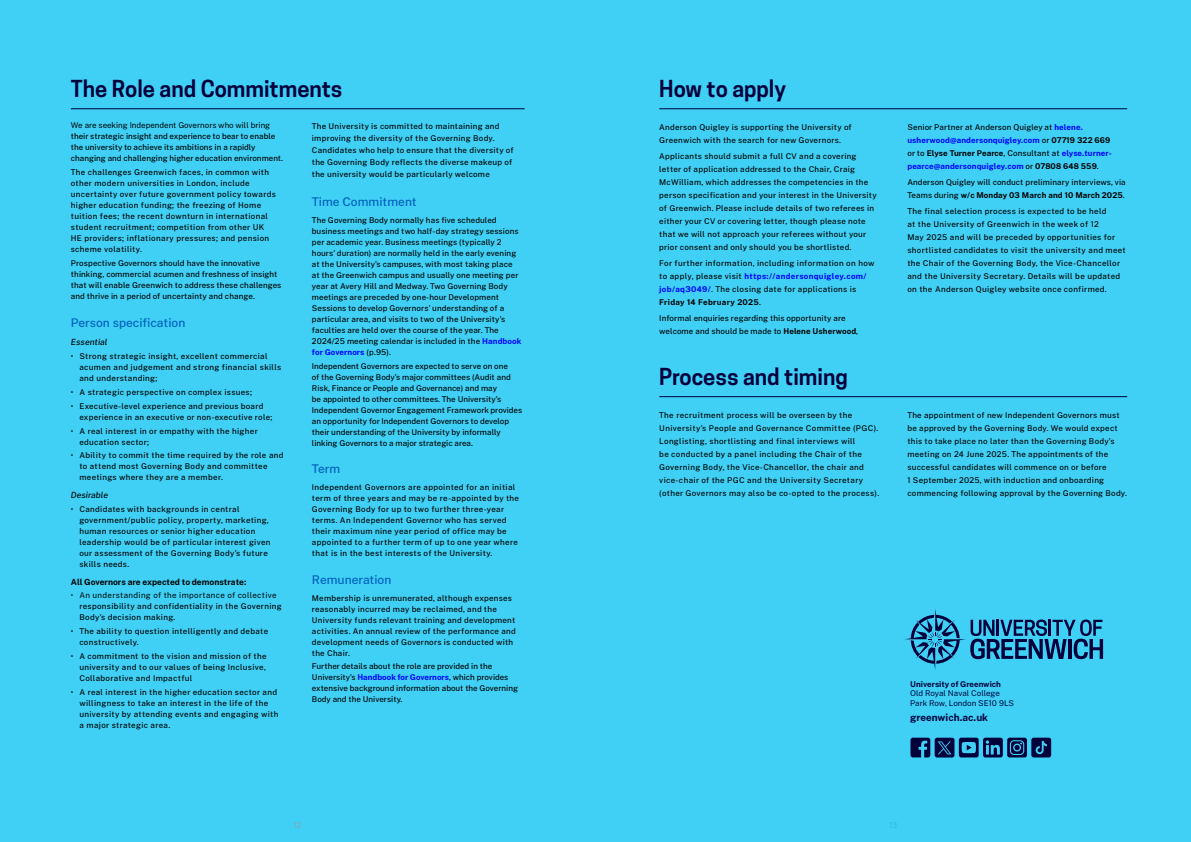
<style>
.page{position:relative;width:1191px;height:842px;background:#40d0f5}
.page>*{position:absolute;margin:0;border:0;box-sizing:border-box;transform-origin:0 0}
.t1{font:600 22px "Cooper Hewitt";color:#00003b}
.t2{font:500 12px "Public Sans";color:#005ebc}
.t3{font:700 10px "Public Sans";color:#00003b}
.t4{font:700 8.5px "Public Sans";color:#000}
.t5{font:italic 500 8.5px "Public Sans";color:#000}
.t6{font:500 8px/11px "Public Sans";letter-spacing:.03em;color:#000}
.t7{font:500 8px/11px "Public Sans";letter-spacing:.01em;color:#000}
.t8{font:500 8px/11px "Public Sans";color:#000}
.t9{font:700 8px/13px "Public Sans";letter-spacing:.01em;color:#00f}
.t10{font:8px "Public Sans";letter-spacing:.005em;color:#000}
.t11{font:8px "Public Sans";letter-spacing:.04em;color:#000}
.t12{font:8px/9.6px "Public Sans";color:#00003b}
.t13{font:700 8px "Public Sans";color:#00003b}
.t14{font:300 8px "Public Sans";color:#9d989e}
.s1{font-weight:400}
.s2{font-weight:700;color:#00f}
.s3{font-weight:700}
.s4{font-weight:500;color:#000}
.s5{color:#000}
</style>
<div class="page">
<svg style="left:910px;top:738px;width:141px;height:19px"></svg>
<svg style="left:905px;top:609px;width:198px;height:61px"></svg>
<hr style="left:659px;top:109px;width:468px;height:1px;background:#00003b">
<hr style="left:659px;top:396px;width:468px;height:1px;background:#00003b">
<hr style="left:71px;top:109px;width:453px;height:1px;background:#00003b">
<h1 class="t1" style="left:71px;top:76px;width:273px">The Role and Commitments</h1>
<p class="t10" style="left:71px;top:120px;width:201px">We are seeking Independent Governors who will bring</p>
<p class="t8" style="left:71px;top:131px;width:214px">their strategic insight and experience to bear to enable the university to achieve its ambitions in a rapidly changing and challenging higher education environment.</p>
<p class="t6" style="left:71px;top:166px;width:206px">The challenges Greenwich faces, in common with other modern universities in London, include uncertainty over future government policy towards higher education funding; the freezing of Home tuition fees; the recent downturn in international student recruitment; competition from other UK HE providers; inflationary pressures; and pension scheme volatility.</p>
<p class="t7" style="left:71px;top:257px;width:212px">Prospective Governors should have the innovative thinking, commercial acumen and freshness of insight that will enable Greenwich to address these challenges and thrive in a period of uncertainty and change.</p>
<h2 class="t2" style="left:71px;top:315px;width:116px">Person specification</h2>
<p class="t5" style="left:71px;top:336px;width:38px">Essential</p>
<p class="t6" style="left:79px;top:350px;width:203px;text-indent:-9px">• Strong strategic insight, excellent commercial acumen and judgement and strong financial skills and understanding;</p>
<p class="t6" style="left:71px;top:386px;width:183px">• A strategic perspective on complex issues;</p>
<p class="t6" style="left:79px;top:400px;width:195px;text-indent:-9px">• Executive-level experience and previous board experience in an executive or non-executive role;</p>
<p class="t6" style="left:79px;top:425px;width:180px;text-indent:-9px">• A real interest in or empathy with the higher education sector;</p>
<p class="t6" style="left:79px;top:450px;width:206px;text-indent:-9px">• Ability to commit the time required by the role and to attend most Governing Body and committee meetings where they are a member.</p>
<p class="t5" style="left:71px;top:489px;width:39px">Desirable</p>
<p class="t6" style="left:79px;top:503px;width:193px;text-indent:-9px">• Candidates with backgrounds in central government/public policy, property, marketing, human resources or senior higher education leadership would be of particular interest given our assessment of the Governing Body’s future skills needs.</p>
<p class="t4" style="left:71px;top:576px;width:177px">All Governors are expected to demonstrate:</p>
<p class="t11" style="left:71px;top:590px;width:207px">• An understanding of the importance of collective</p>
<p class="t6" style="left:79px;top:601px;width:204px">responsibility and confidentiality in the Governing<br>Body’s decision making.</p>
<p class="t6" style="left:79px;top:626px;width:190px;text-indent:-9px">• The ability to question intelligently and debate constructively.</p>
<p class="t6" style="left:79px;top:650px;width:189px;text-align:justify;text-indent:-9px">• A commitment to the vision and mission of the university and to our values of being Inclusive, Collaborative and Impactful</p>
<p class="t6" style="left:79px;top:686px;width:200px;text-indent:-9px">• A real interest in the higher education sector and willingness to take an interest in the life of the university by attending events and engaging with a major strategic area.</p>
<p class="t6" style="left:312px;top:120px;width:203px;line-height:12px">The University is committed to maintaining and improving the diversity of the Governing Body.<br>Candidates who help to ensure that the diversity of the Governing Body reflects the diverse makeup of the university would be particularly welcom<span class="s1">e</span></p>
<h2 class="t2" style="left:312px;top:194px;width:106px">Time Commitment</h2>
<p class="t7" style="left:312px;top:214px;width:211px">The Governing Body normally has five scheduled business meetings and two half-day strategy sessions per academic year. Business meetings (typically 2 hours’ duration) are normally held in the early evening at the University’s campuses, with most taking place at the Greenwich campus and usually one meeting per year at Avery Hill and Medway. Two Governing Body meetings are preceded by one-hour Development Sessions to develop Governors’ understanding of a particular area, and visits to two of the University’s faculties are held over the course of the year. The 2024/25 meeting calendar is included in the <span class="s2">Handbook for Governors</span> (p.95).</p>
<p class="t8" style="left:312px;top:360px;width:212px">Independent Governors are expected to serve on one<br>of the Governing Body’s major committees (Audit and Risk, Finance or People and Governance) and may<br>be appointed to other committees. The University’s Independent Governor Engagement Framework provides an opportunity for Independent Governors to develop their understanding of the University by informally linking Governors to a major strategic area.</p>
<h2 class="t2" style="left:312px;top:461px;width:30px">Term</h2>
<p class="t6" style="left:312px;top:481px;width:209px">Independent Governors are appointed for an initial term of three years and may be re-appointed by the Governing Body for up to two further three-year terms. An Independent Governor who has served their maximum nine year period of office may be appointed to a further term of up to one year where that is in the best interests of the University.</p>
<h2 class="t2" style="left:312px;top:572px;width:81px">Remuneration</h2>
<p class="t6" style="left:312px;top:592px;width:205px">Membership is unremunerated, although expenses reasonably incurred may be reclaimed, and the University funds relevant training and development activities. An annual review of the performance and development needs of Governors is conducted with the Chair.</p>
<p class="t8" style="left:312px;top:661px;width:208px">Further details about the role are provided in the University’s <span class="s2">Handbook for Governors</span>, which provides extensive background information about the Governing Body and the University.</p>
<p class="t14" style="left:294px;top:820px;width:9px">12</p>
<h1 class="t1" style="left:659px;top:76px;width:128px">How to apply</h1>
<p class="t6" style="left:659px;top:121px;width:194px;line-height:13px">Anderson Quigley is supporting the University of<br>Greenwich with the search for new Governors.</p>
<p class="t6" style="left:659px;top:149px;width:219px;line-height:13px">Applicants should submit a full CV and a covering letter of application addressed to the Chair, Craig McWilliam, which addresses the competencies in the person specification and your interest in the University of Greenwich. Please include details of two referees in either your CV or covering letter, though please note that we will not approach your referees without your prior consent and only should you be shortlisted.</p>
<p class="t6" style="left:659px;top:256px;width:217px;line-height:13px">For further information, including information on how to apply, please visit <span class="s2">https://andersonquigley.com/ job/aq3049/</span>. The closing date for applications is <span class="s3">Friday 14 February 2025</span>.</p>
<p class="t7" style="left:659px;top:311px;width:200px;line-height:13px">Informal enquiries regarding this opportunity are welcome and should be made to <span class="s3">Helene Usherwood</span>,</p>
<p class="t9" style="left:907px;top:121px;width:206px"><span class="s4">Senior Partner at Anderson Quigley at</span> helene. usherwood@andersonquigley.com <span class="s4">or</span> <span class="s5">07719 322 669 </span><span class="s4">or to</span> <span class="s5">Elyse Turner Pearce</span><span class="s4">, Consultant at</span> elyse.turner&shy;pearce@andersonquigley.com <span class="s4">or</span> <span class="s5">07808 648 559</span><span class="s4">.</span></p>
<p class="t7" style="left:907px;top:175px;width:220px;line-height:13px">Anderson Quigley will conduct preliminary interviews, via<br>Teams during <span class="s3">w/c Monday 03 March and 10 March 2025</span>.</p>
<p class="t6" style="left:907px;top:204px;width:220px;line-height:13px">The final selection process is expected to be held<br>at the University of Greenwich in the week of 12<br>May 2025 and will be preceded by opportunities for shortlisted candidates to visit the university and meet the Chair of the Governing Body, the Vice-Chancellor and the University Secretary. Details will be updated on the Anderson Quigley website once confirmed.</p>
<h1 class="t1" style="left:659px;top:364px;width:190px">Process and timing</h1>
<p class="t6" style="left:659px;top:408px;width:221px;line-height:13px">The recruitment process will be overseen by the University’s People and Governance Committee (PGC).<br>Longlisting, shortlisting and final interviews will<br>be conducted by a panel including the Chair of the Governing Body, the Vice-Chancellor, the chair and vice-chair of the PGC and the University Secretary (other Governors may also be co-opted to the process).</p>
<p class="t6" style="left:907px;top:408px;width:221px;line-height:13px">The appointment of new Independent Governors must be approved by the Governing Body. We would expect this to take place no later than the Governing Body’s meeting on 24 June 2025. The appointments of the successful candidates will commence on or before<br>1 September 2025, with induction and onboarding commencing following approval by the Governing Body.</p>
<p class="t13" style="left:910px;top:679px;width:92px">University of Greenwich</p>
<p class="t12" style="left:910px;top:688px;width:105px">Old Royal Naval College<br>Park Row, London SE10 9LS</p>
<p class="t3" style="left:910px;top:711px;width:79px">greenwich.ac.uk</p>
</div>
